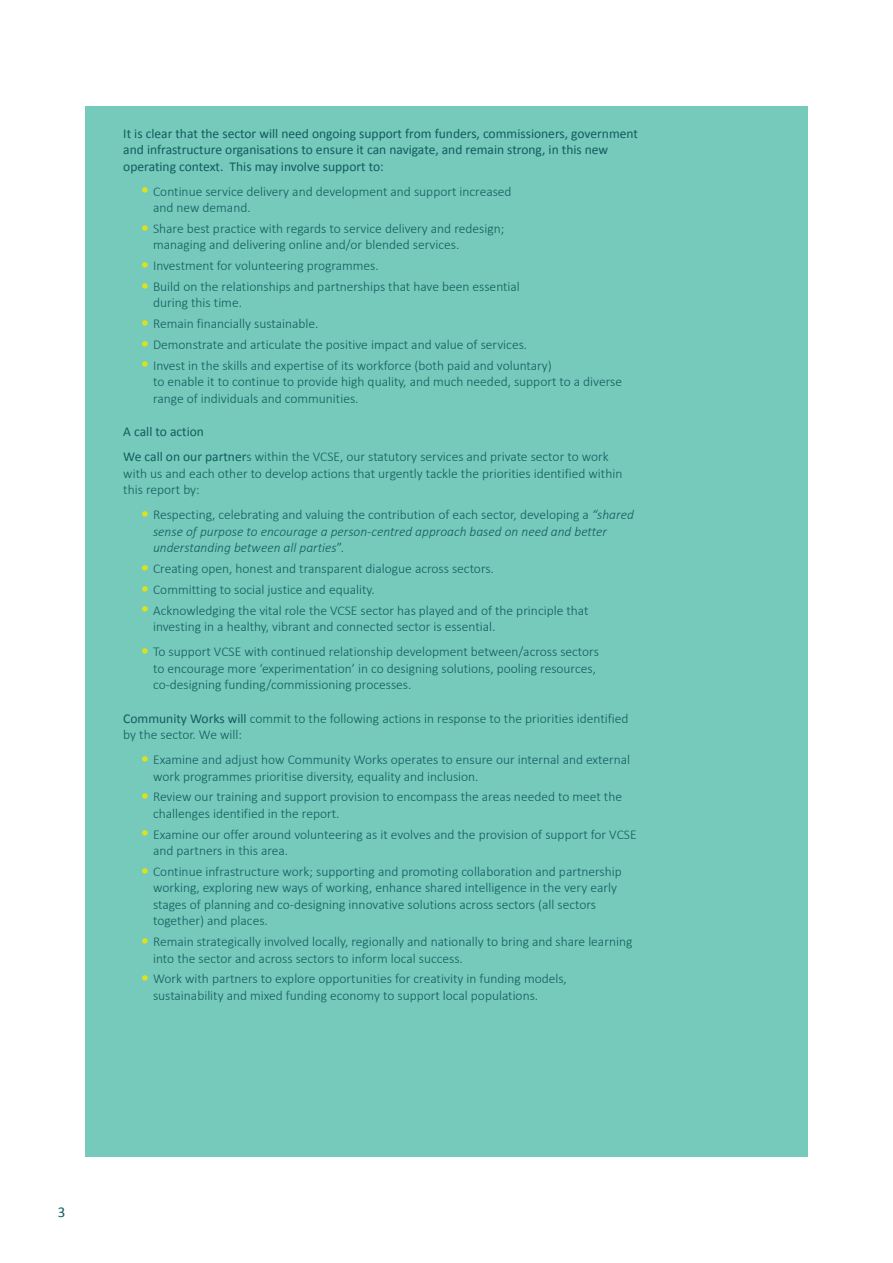
<style>
.page{position:relative;width:893px;height:1263px;background:#fff}
.page>*{position:absolute;margin:0;border:0;box-sizing:border-box;transform-origin:0 0}
.t1{font:15px "Calibri";color:#155b5e}
.body{font:300 13.5px/16.5px "Calibri";color:#155b5e}
.body-2{font:13.5px/16.5px "Calibri";color:#155b5e}
.t2{font:italic 300 13.5px/16.5px "Calibri";color:#155b5e}
.s1{font-size:19.5px;color:#dbe11d}
.s2{font-weight:400}
.s3{font-style:normal;font-size:19.5px;color:#dbe11d}
.s4{font-style:normal}
</style>
<div class="page">
<div style="left:85px;top:106px;width:723px;height:1051px;background:#75cabb"></div>
<p class="body-2" style="left:123px;top:125px;width:516px">It is clear that the sector will need ongoing support from funders, commissioners, government and infrastructure organisations to ensure it can navigate, and remain strong, in this new operating context. This may involve support to:</p>
<p class="body" style="left:153px;top:183px;width:360px;text-indent:-13px"><span class="s1">•</span> Continue service delivery and development and support increased and new demand.</p>
<p class="body" style="left:153px;top:220px;width:353px;text-indent:-13px"><span class="s1">•</span> Share best practice with regards to service delivery and redesign; managing and delivering online and/or blended services.</p>
<p class="body" style="left:140px;top:257px;width:240px"><span class="s1">•</span> Investment for volunteering programmes.</p>
<p class="body" style="left:153px;top:278px;width:368px;text-indent:-13px"><span class="s1">•</span> Build on the relationships and partnerships that have been essential during this time.</p>
<p class="body" style="left:140px;top:315px;width:180px"><span class="s1">•</span> Remain financially sustainable.</p>
<p class="body" style="left:140px;top:336px;width:388px"><span class="s1">•</span> Demonstrate and articulate the positive impact and value of services.</p>
<p class="body" style="left:153px;top:357px;width:470px;text-indent:-13px"><span class="s1">•</span> Invest in the skills and expertise of its workforce (both paid and voluntary)<br>to enable it to continue to provide high quality, and much needed, support to a diverse range of individuals and communities.</p>
<p class="body-2" style="left:123px;top:424px;width:82px">A call to action</p>
<p class="body" style="left:123px;top:448px;width:501px"><span class="s2">We call on our partner</span>s within the VCSE, our statutory services and private sector to work with us and each other to develop actions that urgently tackle the priorities identified within this report by:</p>
<p class="t2" style="left:153px;top:506px;width:482px;text-indent:-13px"><span class="s3">•</span> <span class="s4">Respecting, celebrating and valuing the contribution of each sector, developing a</span> “shared sense of purpose to encourage a person-centred approach based on need and better understanding between all parties<span class="s4">”.</span></p>
<p class="body" style="left:140px;top:560px;width:355px"><span class="s1">•</span> Creating open, honest and transparent dialogue across sectors.</p>
<p class="body" style="left:140px;top:581px;width:236px"><span class="s1">•</span> Committing to social justice and equality.</p>
<p class="body" style="left:153px;top:602px;width:437px;text-indent:-13px"><span class="s1">•</span> Acknowledging the vital role the VCSE sector has played and of the principle that investing in a healthy, vibrant and connected sector is essential.</p>
<p class="body" style="left:153px;top:643px;width:447px;text-indent:-13px"><span class="s1">•</span> To support VCSE with continued relationship development between/across sectors to encourage more ‘experimentation’ in co designing solutions, pooling resources, co-designing funding/commissioning processes.</p>
<p class="body" style="left:123px;top:710px;width:507px"><span class="s2">Community Works will</span> commit to the following actions in response to the priorities identified by the sector. We will:</p>
<p class="body" style="left:153px;top:751px;width:479px;text-indent:-13px"><span class="s1">•</span> Examine and adjust how Community Works operates to ensure our internal and external work programmes prioritise diversity, equality and inclusion.</p>
<p class="body" style="left:153px;top:788px;width:470px;text-indent:-13px"><span class="s1">•</span> Review our training and support provision to encompass the areas needed to meet the challenges identified in the report.</p>
<p class="body" style="left:153px;top:826px;width:485px;text-indent:-13px"><span class="s1">•</span> Examine our offer around volunteering as it evolves and the provision of support for VCSE and partners in this area.</p>
<p class="body" style="left:153px;top:863px;width:470px;text-indent:-13px"><span class="s1">•</span> Continue infrastructure work; supporting and promoting collaboration and partnership working, exploring new ways of working, enhance shared intelligence in the very early stages of planning and co-designing innovative solutions across sectors (all sectors together) and places.</p>
<p class="body" style="left:153px;top:933px;width:481px;text-indent:-13px"><span class="s1">•</span> Remain strategically involved locally, regionally and nationally to bring and share learning into the sector and across sectors to inform local success.</p>
<p class="body" style="left:153px;top:970px;width:415px;text-indent:-13px"><span class="s1">•</span> Work with partners to explore opportunities for creativity in funding models, sustainability and mixed funding economy to support local populations.</p>
<p class="t1" style="left:58px;top:1203px;width:9px">3</p>
</div>
